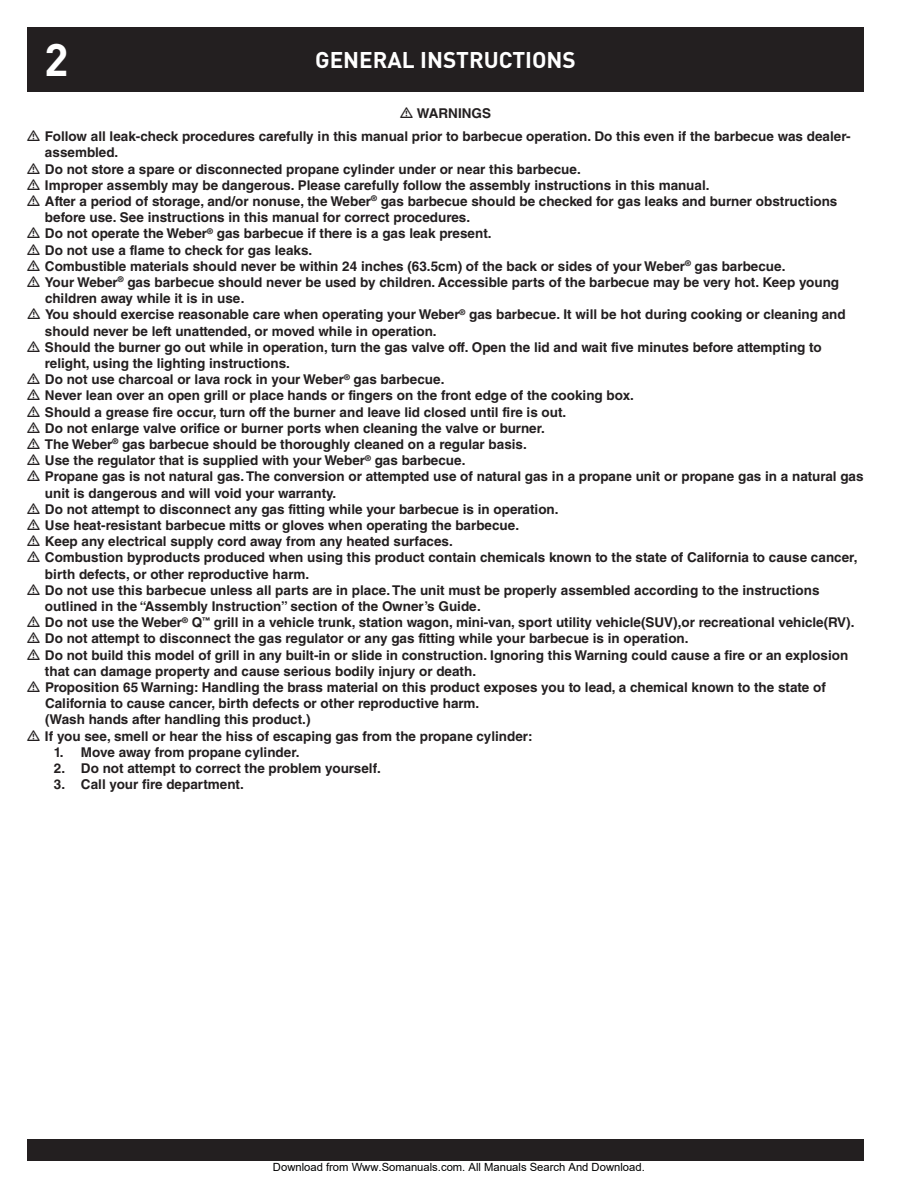
<style>
.page{position:relative;width:918px;height:1188px;background:#fff}
.page>*{position:absolute;margin:0;border:0;box-sizing:border-box;transform-origin:0 0}
.t1{font:45px "DI Nkerned";color:#fff}
.t2{font:22.5px "DI Nkerned";color:#fff}
.t3{font:700 13.5px/16.2px "Helvetica LT Std";color:#231f20}
.t4{font:11.25px "Arial";color:#000}
</style>
<div class="page">
<div style="left:27px;top:27px;width:837px;height:64px;background:#231f20"></div>
<div style="left:27px;top:1139px;width:837px;height:22px;background:#231f20"></div>
<h1 class="t1" style="left:44px;top:43px;width:26px">2</h1>
<p class="t3" style="left:45px;top:103px;width:807px;line-height:23px;text-indent:372px">WARNINGS<br>Follow all leak-check procedures carefully in this manual prior to barbecue operation. Do this even if the barbecue was dealer-</p>
<p class="t3" style="left:45px;top:146px;width:820px">assembled.<br>Do not store a spare or disconnected propane cylinder under or near this barbecue.<br>Improper assembly may be dangerous. Please carefully follow the assembly instructions in this manual.<br>After a period of storage, and/or nonuse, the Weber<sup>®</sup> gas barbecue should be checked for gas leaks and burner obstructions before use. See instructions in this manual for correct procedures.<br>Do not operate the Weber<sup>®</sup> gas barbecue if there is a gas leak present.<br>Do not use a flame to check for gas leaks.<br>Combustible materials should never be within 24 inches (63.5cm) of the back or sides of your Weber<sup>®</sup> gas barbecue.<br>Your Weber<sup>®</sup> gas barbecue should never be used by children. Accessible parts of the barbecue may be very hot. Keep young children away while it is in use.<br>You should exercise reasonable care when operating your Weber<sup>®</sup> gas barbecue. It will be hot during cooking or cleaning and should never be left unattended, or moved while in operation.<br>Should the burner go out while in operation, turn the gas valve off. Open the lid and wait five minutes before attempting to relight, using the lighting instructions.<br>Do not use charcoal or lava rock in your Weber<sup>®</sup> gas barbecue.<br>Never lean over an open grill or place hands or fingers on the front edge of the cooking box.<br>Should a grease fire occur, turn off the burner and leave lid closed until fire is out.<br>Do not enlarge valve orifice or burner ports when cleaning the valve or burner.<br>The Weber<sup>®</sup> gas barbecue should be thoroughly cleaned on a regular basis.<br>Use the regulator that is supplied with your Weber<sup>®</sup> gas barbecue.<br>Propane gas is not natural gas. The conversion or attempted use of natural gas in a propane unit or propane gas in a natural gas unit is dangerous and will void your warranty.<br>Do not attempt to disconnect any gas fitting while your barbecue is in operation.<br>Use heat-resistant barbecue mitts or gloves when operating the barbecue.<br>Keep any electrical supply cord away from any heated surfaces.<br>Combustion byproducts produced when using this product contain chemicals known to the state of California to cause cancer, birth defects, or other reproductive harm.<br>Do not use this barbecue unless all parts are in place. The unit must be properly assembled according to the instructions outlined in the “Assembly Instruction” section of the Owner’s Guide.<br>Do not use the Weber<sup>®</sup> Q<sup>™</sup> grill in a vehicle trunk, station wagon, mini-van, sport utility vehicle(SUV),or recreational vehicle(RV).<br>Do not attempt to disconnect the gas regulator or any gas fitting while your barbecue is in operation.<br>Do not build this model of grill in any built-in or slide in construction. Ignoring this Warning could cause a fire or an explosion that can damage property and cause serious bodily injury or death.<br>Proposition 65 Warning: Handling the brass material on this product exposes you to lead, a chemical known to the state of California to cause cancer, birth defects or other reproductive harm.<br>(Wash hands after handling this product.)<br>If you see, smell or hear the hiss of escaping gas from the propane cylinder:</p>
<p class="t3" style="left:54px;top:745px;width:247px">1. Move away from propane cylinder.</p>
<p class="t3" style="left:54px;top:761px;width:328px">2. Do not attempt to correct the problem yourself.</p>
<p class="t3" style="left:54px;top:777px;width:191px">3. Call your fire department.</p>
<h2 class="t2" style="left:315px;top:52px;width:262px">GENERAL INSTRUCTIONS</h2>
<p class="t4" style="left:273px;top:1160px;width:373px">Download from Www.Somanuals.com. All Manuals Search And Download.</p>
</div>
